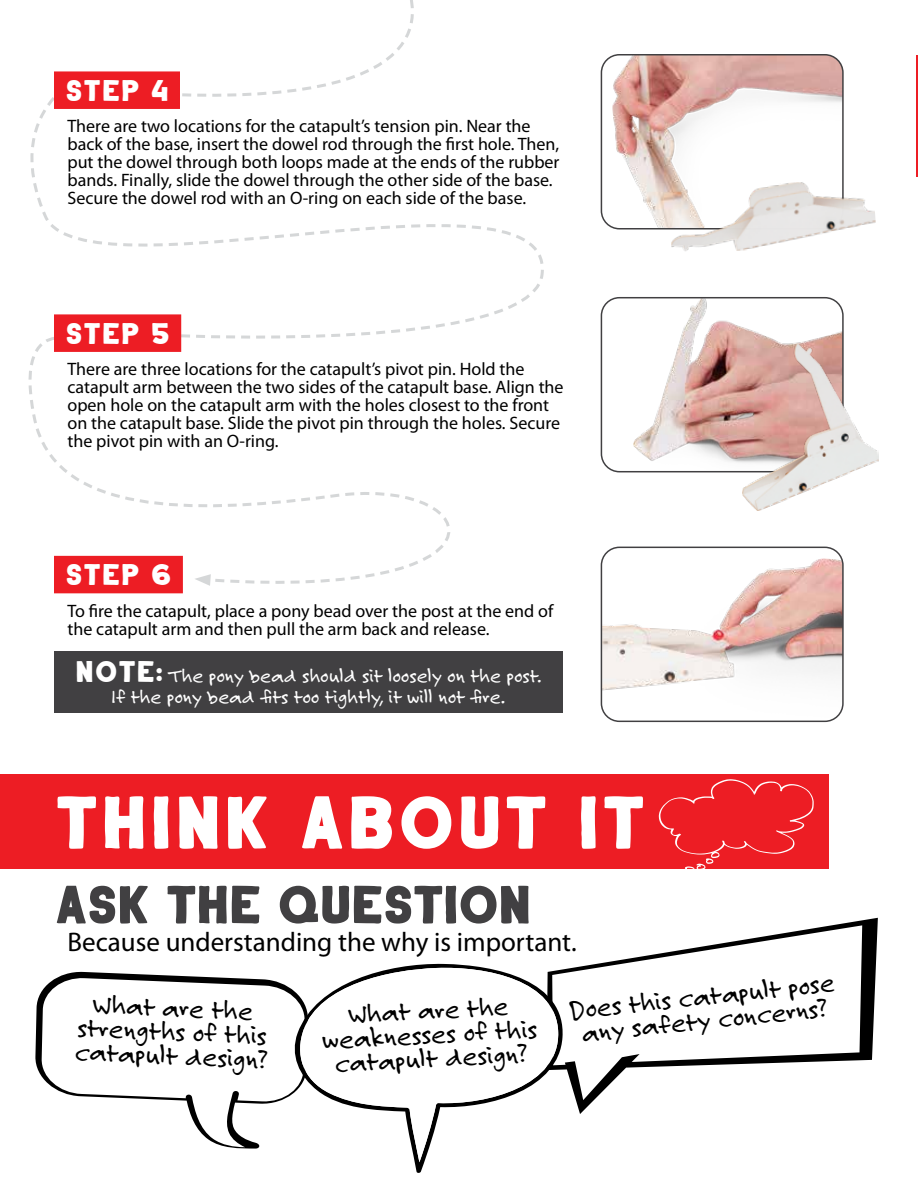
<style>
.page{position:relative;width:918px;height:1188px;background:#fff}
.page>*{position:absolute;margin:0;border:0;box-sizing:border-box;transform-origin:0 0}
.t1{font:75px "Anthology";color:#fff}
.t2{font:54px "Anthology";letter-spacing:-.05em;color:#414042}
.t3{font:30px "Anthology";color:#fff}
.t4{font:28.5px/24px "Felt Tip Roman";color:#000;text-align:center}
.t5{font:27px "Myriad Pro";color:#000}
.t6{font:21px/21px "Felt Tip Roman";color:#fff;text-align:center}
.t7{font:18px/18px "Myriad Pro";color:#000}
.s1{font-family:"Anthology";font-size:30px}
</style>
<div class="page">
<svg style="left:28px;top:370px;width:2px;height:25px"></svg>
<svg style="left:30px;top:0;width:514px;height:424px"></svg>
<svg style="left:36px;top:428px;width:415px;height:166px"></svg>
<img style="left:633px;top:300px;width:208px;height:163px">
<div style="left:601px;top:297px;width:243px;height:175px;border:2px solid #414042;border-radius:18px"></div>
<div style="left:54px;top:71px;width:126px;height:38px;background:#ed1d24"></div>
<div style="left:54px;top:314px;width:127px;height:38px;background:#ed1d24"></div>
<div style="left:54px;top:556px;width:129px;height:37px;background:#ed1d24"></div>
<img style="left:612px;top:57px;width:229px;height:170px">
<div style="left:601px;top:54px;width:243px;height:176px;border:2px solid #414042;border-radius:18px"></div>
<img style="left:601px;top:559px;width:240px;height:162px">
<div style="left:601px;top:547px;width:243px;height:175px;border:2px solid #414042;border-radius:18px"></div>
<div style="left:54px;top:651px;width:509px;height:61px;background:#414042"></div>
<img style="left:667px;top:177px;width:209px;height:74px">
<img style="left:742px;top:344px;width:136px;height:167px">
<svg style="left:576px;top:918px;width:302px;height:196px"></svg>
<svg style="left:566px;top:925px;width:296px;height:175px"></svg>
<div style="left:0;top:775px;width:828px;height:94px;background:#ed1d24"></div>
<svg style="left:659px;top:779px;width:155px;height:90px"></svg>
<svg style="left:35px;top:971px;width:224px;height:178px"></svg>
<svg style="left:41px;top:977px;width:249px;height:170px"></svg>
<svg style="left:290px;top:963px;width:276px;height:210px"></svg>
<svg style="left:295px;top:966px;width:265px;height:196px"></svg>
<hr style="left:917px;top:56px;width:1px;height:121px;background:#ed1d24">
<h3 class="t3" style="left:65px;top:67px;width:106px">STEP 4</h3>
<p class="t7" style="left:68px;top:118px;width:494px">There are two locations for the catapult’s tension pin. Near the back of the base, insert the dowel rod through the first hole. Then, put the dowel through both loops made at the ends of the rubber bands. Finally, slide the dowel through the other side of the base.<br>Secure the dowel rod with an O-ring on each side of the base.</p>
<h3 class="t3" style="left:65px;top:310px;width:107px">STEP 5</h3>
<p class="t7" style="left:68px;top:360px;width:498px">There are three locations for the catapult’s pivot pin. Hold the catapult arm between the two sides of the catapult base. Align the open hole on the catapult arm with the holes closest to the front on the catapult base. Slide the pivot pin through the holes. Secure the pivot pin with an O-ring.</p>
<h3 class="t3" style="left:65px;top:552px;width:109px">STEP 6</h3>
<p class="t7" style="left:68px;top:602px;width:487px">To fire the catapult, place a pony bead over the post at the end of the catapult arm and then pull the arm back and release.</p>
<p class="t6" style="left:75px;top:665px;width:468px"><span class="s1">NOTE:</span> The pony bead should sit loosely on the post.<br>If the pony bead fits too tightly, it will not fire.</p>
<h1 class="t1" style="left:54px;top:765px;width:594px">THINK ABOUT IT</h1>
<h2 class="t2" style="left:54px;top:863px;width:480px">ASK THE QUESTION</h2>
<h3 class="t5" style="left:68px;top:927px;width:511px">Because understanding the why is important.</h3>
<h3 class="t4" style="left:568px;top:998px;width:268px;rotate:-6deg">Does this catapult pose any safety concerns?</h3>
<h3 class="t4" style="left:78px;top:990px;width:194px;rotate:3deg">What are the strengths of this catapult design?</h3>
<h3 class="t4" style="left:320px;top:1004px;width:217px;rotate:-3deg">What are the weaknesses of this catapult design?</h3>
</div>
